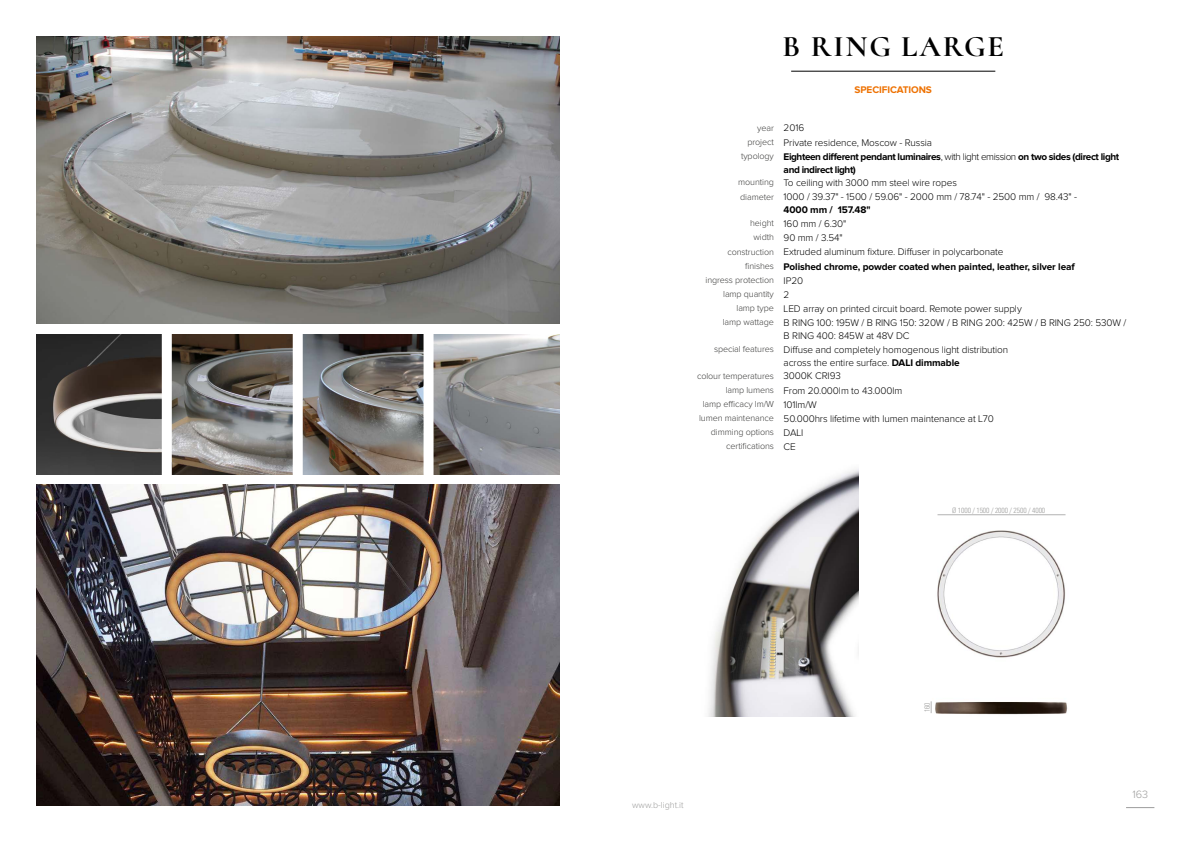
<style>
.page{position:relative;width:1191px;height:842px;background:#fff}
.page>*{position:absolute;margin:0;border:0;box-sizing:border-box;transform-origin:0 0}
.t1{font:700 30px "Cormorant Infant";letter-spacing:.06em;color:#000}
.t2{font:300 11px "Proxima Nova";color:#9d9d9c}
.t3{font:300 10px/13.9px "Proxima Nova";letter-spacing:-.01em;color:#000}
.t4{font:700 10px/14.2px "Proxima Nova";letter-spacing:-.04em;color:#000}
.t5{font:700 10px "Proxima Nova";letter-spacing:-.01em;color:#000}
.t6{font:700 10px "Proxima Nova";letter-spacing:-.01em;color:#ee7203}
.t7{font:300 9px/14.2px "Proxima Nova";letter-spacing:-.01em;color:#3c3c3b;text-align:center}
.t8{font:300 9px "Proxima Nova";color:#9d9d9c}
.t9{font:300 condensed 7.5px "Univers";letter-spacing:-.01em;color:#9d9d9c}
.s1{font-size:10px;color:#000}
.s2{font-weight:300;font-size:9px;color:#3c3c3b}
.s3{font-weight:300}
.s4{font-weight:700}
.s5{font-size:9px;color:#3c3c3b}
</style>
<div class="page">
<img style="left:36px;top:36px;width:523px;height:288px">
<img style="left:36px;top:485px;width:523px;height:321px">
<img style="left:36px;top:334px;width:523px;height:140px">
<div style="left:162px;top:329px;width:10px;height:150px;background:#fff"></div>
<div style="left:293px;top:329px;width:10px;height:150px;background:#fff"></div>
<div style="left:423px;top:329px;width:10px;height:150px;background:#fff"></div>
<hr style="left:791px;top:71px;width:204px;height:1px;background:#000">
<svg style="left:1126px;top:807px;width:28px;height:1px"></svg>
<img style="left:708px;top:469px;width:150px;height:247px">
<img style="left:930px;top:514px;width:138px;height:201px">
<hr style="left:937px;top:515px;width:128px;height:1px;background:#b3b2b2">
<svg style="left:931px;top:701px;width:1px;height:12px"></svg>
<h1 class="t1" style="left:782px;top:28px;width:223px">B RING LARGE</h1>
<p class="t6" style="left:854px;top:85px;width:79px">SPECIFICATIONS</p>
<p class="t7" style="left:757px;top:121px;width:48px">year <span class="s1">2016</span></p>
<p class="t4" style="left:741px;top:135px;width:380px;text-indent:6px"><span class="s2">project</span> <span class="s3">Private residence, Moscow - Russia<br></span><span class="s2">typology</span> Eighteen different pendant luminaires<span class="s3">, with light emission</span> on two sides (direct light</p>
<p class="t3" style="left:738px;top:163px;width:340px;text-indent:45px"><span class="s4">and indirect light)<br></span><span class="s5">mounting</span> To ceiling with 3000 mm steel wire ropes<br><span class="s5">diameter</span> 1000 / 39.37" - 1500 / 59.06" - 2000 mm / 78.74" - 2500 mm / 98.43" -</p>
<p class="t5" style="left:783px;top:206px;width:88px">4000 mm / 157.48"</p>
<p class="t3" style="left:750px;top:217px;width:98px"><span class="s5">height</span> 160 mm / 6.30"</p>
<p class="t3" style="left:753px;top:231px;width:91px"><span class="s5">width</span> 90 mm / 3.54"</p>
<p class="t3" style="left:727px;top:245px;width:278px"><span class="s5">construction</span> Extruded aluminum fixture. Diffuser in polycarbonate</p>
<p class="t5" style="left:745px;top:262px;width:331px"><span class="s2">finishes</span> Polished chrome, powder coated when painted, leather, silver leaf</p>
<p class="t7" style="left:705px;top:273px;width:99px">ingress protection <span class="s1">IP20 </span>lamp quantity <span class="s1">2</span></p>
<p class="t3" style="left:722px;top:302px;width:405px;line-height:14.2px;text-indent:14px"><span class="s5">lamp type</span> LED array on printed circuit board. Remote power supply<br><span class="s5">lamp wattage</span> B RING 100: 195W / B RING 150: 320W / B RING 200: 425W / B RING 250: 530W /</p>
<p class="t3" style="left:783px;top:329px;width:127px">B RING 400: 845W at 48V DC</p>
<p class="t3" style="left:714px;top:343px;width:296px"><span class="s5">special features</span> Diffuse and completely homogenous light distribution</p>
<p class="t3" style="left:783px;top:356px;width:177px">across the entire surface. <span class="s4">DALI dimmable</span></p>
<p class="t7" style="left:697px;top:369px;width:145px">colour temperatures <span class="s1">3000K CRI93</span></p>
<p class="t3" style="left:725px;top:384px;width:178px"><span class="s5">lamp lumens</span> From 20.000lm to 43.000lm</p>
<p class="t7" style="left:702px;top:397px;width:116px">lamp efficacy lm/W <span class="s1">101lm/W</span></p>
<p class="t3" style="left:699px;top:412px;width:296px"><span class="s5">lumen maintenance</span> 50.000hrs lifetime with lumen maintenance at L70</p>
<p class="t7" style="left:726px;top:426px;width:79px;text-align:left;text-indent:-15px">dimming options <span class="s1">DALI </span>certifications <span class="s1">CE</span></p>
<p class="t9" style="left:952px;top:506px;width:94px">Ø 1000 / 1500 / 2000 / 2500 / 4000</p>
<p class="t8" style="left:632px;top:801px;width:53px">www.b-light.it</p>
<p class="t9" style="left:922px;top:712px;width:11px;rotate:-90deg">160</p>
<p class="t2" style="left:1132px;top:790px;width:17px">163</p>
</div>
